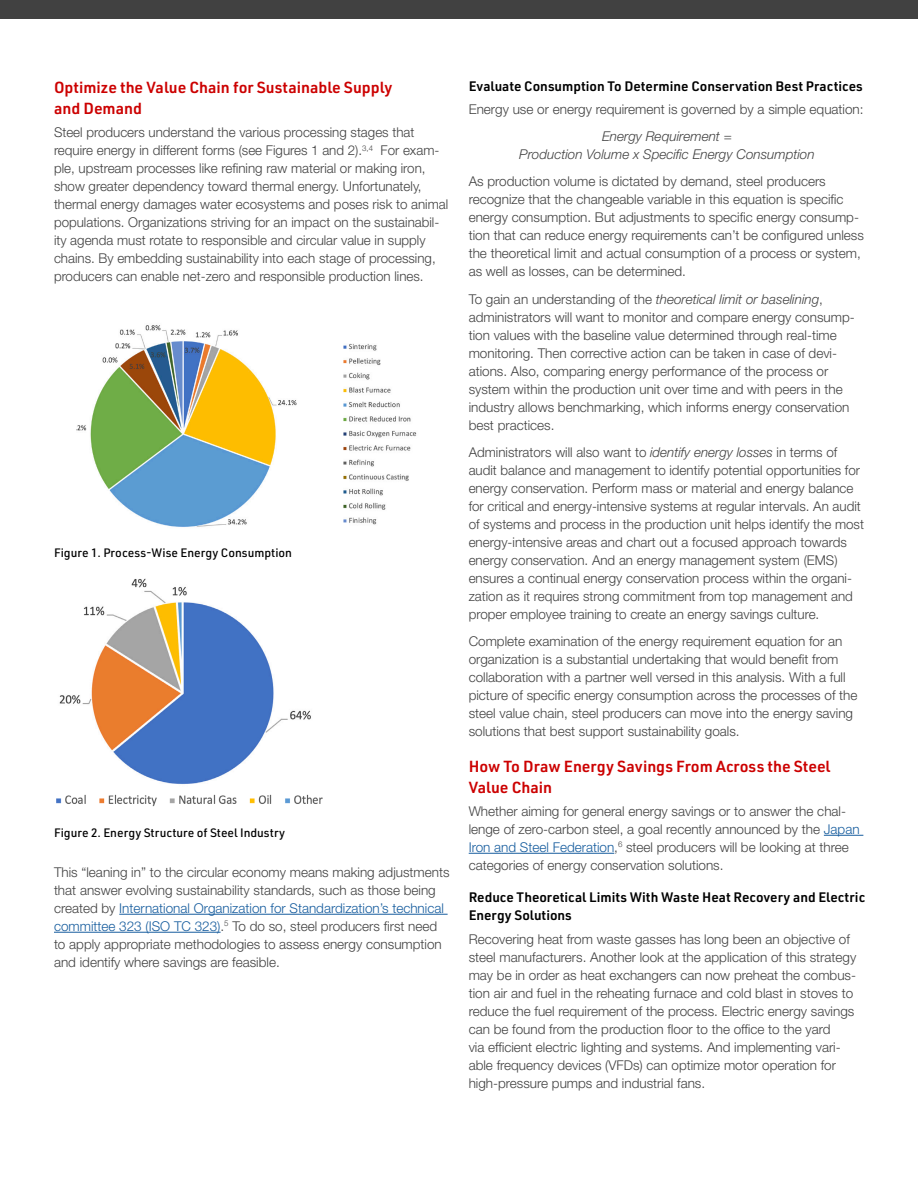
<style>
.page{position:relative;width:918px;height:1188px;background:#fff}
.page>*{position:absolute;margin:0;border:0;box-sizing:border-box;transform-origin:0 0}
.Primary_Subhead{font:600 15.75px/21px "URWDIN";color:#c00}
.Body{font:300 13.5px/18px "Helvetica Neue LT Std";color:#414141}
.Secondary_Subhead{font:600 13.5px/18px "URWDIN";color:#000101}
.Body-2{font:italic 300 13.5px/18px "Helvetica Neue LT Std";color:#414141;text-align:center}
.Sidebar_and_Table_He{font:500 12px "URWDIN";color:#000101}
.s1{color:#175d9e}
.s2{font-style:italic}
</style>
<div class="page">
<div style="left:0;top:0;width:918px;height:18px;background:#414141"></div>
<hr style="left:119px;top:914px;width:329px;height:1px;background:#175d9e">
<hr style="left:54px;top:932px;width:167px;height:1px;background:#175d9e">
<img style="left:77px;top:325px;width:340px;height:202px">
<img style="left:59px;top:578px;width:252px;height:206px">
<img style="left:56px;top:794px;width:267px;height:13px">
<hr style="left:824px;top:835px;width:39px;height:1px;background:#175d9e">
<hr style="left:469px;top:853px;width:145px;height:1px;background:#175d9e">
<p class="Primary_Subhead" style="left:54px;top:76px;width:340px">Optimize the Value Chain for Sustainable Supply and Demand</p>
<p class="Body" style="left:54px;top:123px;width:396px">Steel producers understand the various processing stages that require energy in different forms (see Figures 1 and 2).<sup>3,4</sup> For exam&shy;ple, upstream processes like refining raw material or making iron, show greater dependency toward thermal energy. Unfortunately, thermal energy damages water ecosystems and poses risk to animal populations. Organizations striving for an impact on the sustainabil&shy;ity agenda must rotate to responsible and circular value in supply chains. By embedding sustainability into each stage of processing, producers can enable net-zero and responsible production lines.</p>
<p class="Sidebar_and_Table_He" style="left:54px;top:545px;width:240px">Figure 1. Process-Wise Energy Consumption</p>
<p class="Sidebar_and_Table_He" style="left:54px;top:825px;width:233px">Figure 2. Energy Structure of Steel Industry</p>
<p class="Body" style="left:54px;top:863px;width:397px">This “leaning in” to the circular economy means making adjustments that answer evolving sustainability standards, such as those being created by <span class="s1">International Organization for Standardization’s technical committee 323 (ISO TC 323)</span>.<sup>5</sup> To do so, steel producers first need to apply appropriate methodologies to assess energy consumption and identify where savings are feasible.</p>
<p class="Secondary_Subhead" style="left:469px;top:76px;width:396px">Evaluate Consumption To Determine Conservation Best Practices</p>
<p class="Body" style="left:469px;top:100px;width:396px">Energy use or energy requirement is governed by a simple equation:</p>
<p class="Body-2" style="left:519px;top:127px;width:297px">Energy Requirement =<br>Production Volume x Specific Energy Consumption</p>
<p class="Body" style="left:469px;top:172px;width:397px">As production volume is dictated by demand, steel producers recognize that the changeable variable in this equation is specific energy consumption. But adjustments to specific energy consump&shy;tion that can reduce energy requirements can’t be configured unless the theoretical limit and actual consumption of a process or system, as well as losses, can be determined.</p>
<p class="Body" style="left:469px;top:289px;width:388px">To gain an understanding of the <span class="s2">theoretical limit or baselining</span>, administrators will want to monitor and compare energy consump&shy;tion values with the baseline value determined through real-time monitoring. Then corrective action can be taken in case of devi&shy;ations. Also, comparing energy performance of the process or system within the production unit over time and with peers in the industry allows benchmarking, which informs energy conservation best practices.</p>
<p class="Body" style="left:469px;top:443px;width:397px">Administrators will also want to <span class="s2">identify energy losses</span> in terms of audit balance and management to identify potential opportunities for energy conservation. Perform mass or material and energy balance for critical and energy-intensive systems at regular intervals. An audit of systems and process in the production unit helps identify the most energy-intensive areas and chart out a focused approach towards energy conservation. And an energy management system (EMS) ensures a continual energy conservation process within the organi&shy;zation as it requires strong commitment from top management and proper employee training to create an energy savings culture.</p>
<p class="Body" style="left:469px;top:632px;width:390px">Complete examination of the energy requirement equation for an organization is a substantial undertaking that would benefit from collaboration with a partner well versed in this analysis. With a full picture of specific energy consumption across the processes of the steel value chain, steel producers can move into the energy saving solutions that best support sustainability goals.</p>
<p class="Primary_Subhead" style="left:469px;top:755px;width:363px">How To Draw Energy Savings From Across the Steel<br>Value Chain</p>
<p class="Body" style="left:469px;top:802px;width:392px">Whether aiming for general energy savings or to answer the chal&shy;lenge of zero-carbon steel, a goal recently announced by the <span class="s1">Japan Iron and Steel Federation</span>,<sup>6</sup> steel producers will be looking at three categories of energy conservation solutions.</p>
<p class="Secondary_Subhead" style="left:469px;top:888px;width:398px">Reduce Theoretical Limits With Waste Heat Recovery and Electric<br>Energy Solutions</p>
<p class="Body" style="left:469px;top:930px;width:389px">Recovering heat from waste gasses has long been an objective of steel manufacturers. Another look at the application of this strategy may be in order as heat exchangers can now preheat the combus&shy;tion air and fuel in the reheating furnace and cold blast in stoves to reduce the fuel requirement of the process. Electric energy savings can be found from the production floor to the office to the yard<br>via efficient electric lighting and systems. And implementing vari&shy;able frequency devices (VFDs) can optimize motor operation for high-pressure pumps and industrial fans.</p>
</div>
